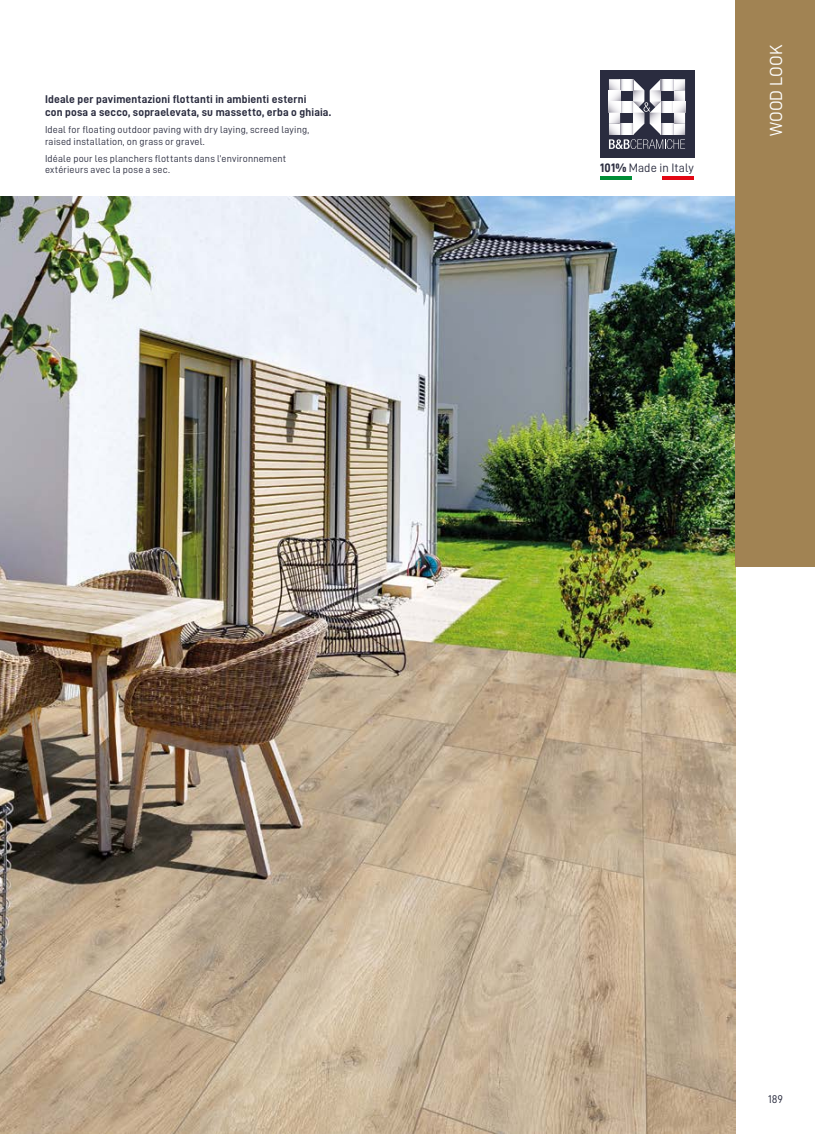
<style>
.page{position:relative;width:815px;height:1134px;background:#fff}
.page>*{position:absolute;margin:0;border:0;box-sizing:border-box;transform-origin:0 0}
.t1{font:17.5px "D DIN";color:#fff}
.t2{font:12.25px "D DIN";letter-spacing:.005em;color:#2a2c3f}
.t3{font:11.25px/12.5px "D DIN Bold";letter-spacing:.015em;color:#2a2c3f}
.t4{font:11.25px "D DIN";color:#2a2c3f}
.t5{font:10px/11.2px "D DIN";letter-spacing:.015em;color:#2a2c3f}
.s1{font-family:"D DIN Bold"}
</style>
<div class="page">
<img style="left:0;top:196px;width:735px;height:938px">
<div style="left:600px;top:71px;width:94px;height:87px;background:#2a2c3f"></div>
<svg style="left:609px;top:79px;width:76px;height:70px"></svg>
<hr style="left:600px;top:176px;width:32px;height:4px;background:#008d36">
<hr style="left:662px;top:176px;width:32px;height:4px;background:#e30613">
<div style="left:735px;top:0;width:80px;height:567px;background:#a18353"></div>
<p class="t3" style="left:45px;top:93px;width:288px">Ideale per pavimentazioni flottanti in ambienti esterni<br>con posa a secco, sopraelevata, su massetto, erba o ghiaia.</p>
<p class="t5" style="left:45px;top:124px;width:266px">Ideal for floating outdoor paving with dry laying, screed laying, raised installation, on grass or gravel.</p>
<p class="t5" style="left:45px;top:153px;width:243px">Idéale pour les planchers flottants dans l’environnement extérieurs avec la pose a sec.</p>
<p class="t2" style="left:600px;top:161px;width:95px"><span class="s1">101%</span> Made in Italy</p>
<h1 class="t1" style="left:767px;top:136px;width:92px;rotate:-90deg">WOOD LOOK</h1>
<p class="t4" style="left:768px;top:1093px;width:17px">189</p>
</div>
